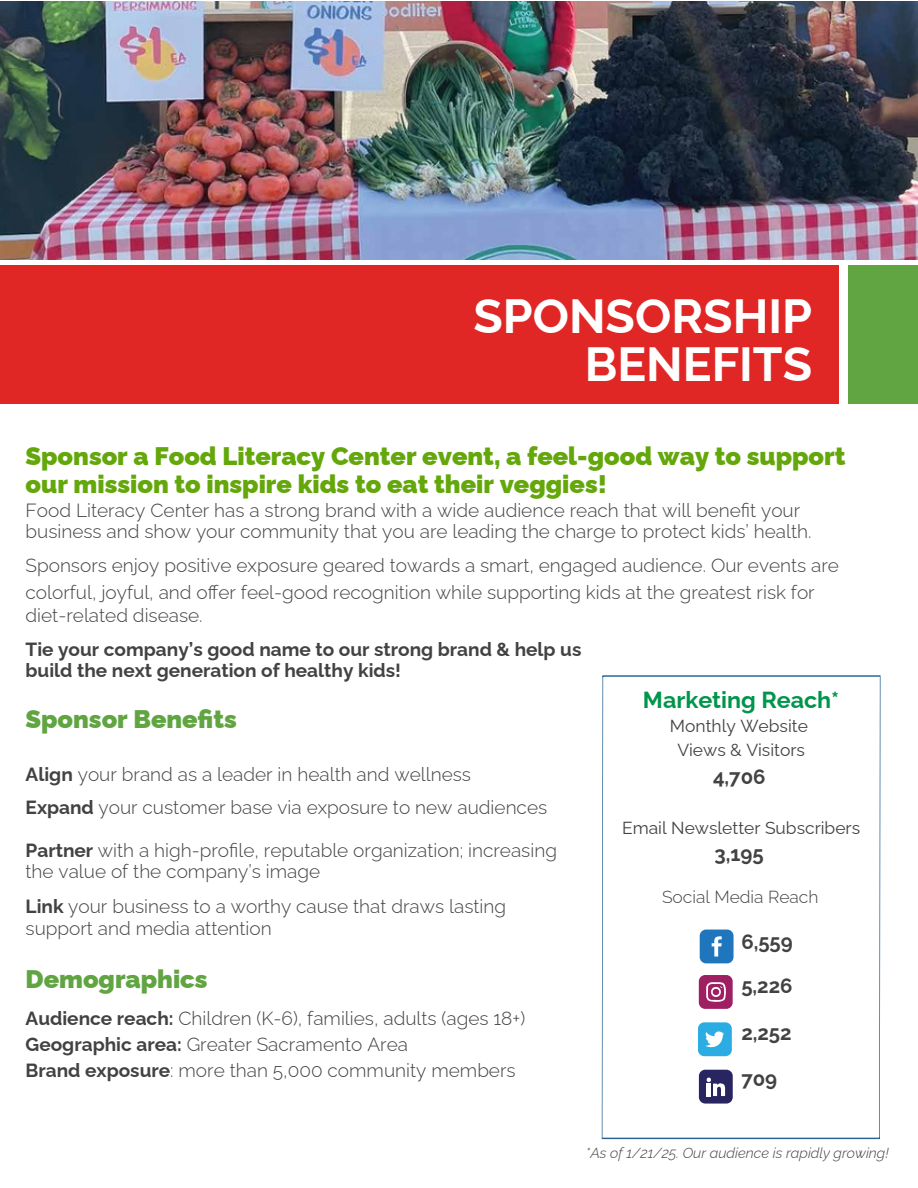
<style>
.page{position:relative;width:918px;height:1188px;background:#fff}
.page>*{position:absolute;margin:0;border:0;box-sizing:border-box;transform-origin:0 0}
.t1{font:700 48px/48px "Raleway";color:#fff;text-align:right}
.t2{font:900 25.4px/28.6px "Raleway";color:#63a70a}
.t3{font:900 25.4px "Raleway";color:#61a543}
.t4{font:700 23.2px "Raleway";color:#00954c}
.t5{font:700 20.4px/43.6px "Raleway";color:#424143}
.t6{font:300 19px/26.2px "Raleway";color:#424143}
.t7{font:700 19px/34.4px "Raleway";color:#424143}
.t8{font:17.4px/24px "Raleway";color:#424143;text-align:center}
.t9{font:300 17.4px "Raleway";color:#424143}
.t10{font:italic 300 14.6px "Raleway";color:#424143}
.s1{font-weight:300}
.s2{font-weight:700}
</style>
<div class="page">
<div style="left:0;top:266px;width:839px;height:138px;background:#e02726"></div>
<div style="left:849px;top:266px;width:69px;height:138px;background:#61a543"></div>
<img style="left:0;top:1px;width:918px;height:258px">
<svg style="left:602px;top:675px;width:278px;height:464px"></svg>
<p class="t1" style="left:473px;top:292px;width:340px">SPONSORSHIP<br>BENEFITS</p>
<h2 class="t2" style="left:26px;top:442px;width:821px">Sponsor a Food Literacy Center event, a feel-good way to support our mission to inspire kids to eat their veggies!</h2>
<h5 class="t6" style="left:26px;top:500px;width:787px;line-height:21px">Food Literacy Center has a strong brand with a wide audience reach that will benefit your business and show your community that you are leading the charge to protect kids’ health.</h5>
<h5 class="t6" style="left:26px;top:552px;width:815px;line-height:27px">Sponsors enjoy positive exposure geared towards a smart, engaged audience. Our events are colorful, joyful, and offer feel-good recognition while supporting kids at the greatest risk for</h5>
<h5 class="t7" style="left:26px;top:598px;width:557px"><span class="s1">diet-related disease.<br></span>Tie your company’s good name to our strong brand &amp; help us</h5>
<h5 class="t7" style="left:26px;top:654px;width:377px">build the next generation of healthy kids!</h5>
<h3 class="t3" style="left:26px;top:705px;width:213px">Sponsor Benefits</h3>
<h4 class="t4" style="left:643px;top:686px;width:198px">Marketing Reach*</h4>
<h4 class="t8" style="left:670px;top:714px;width:139px">Monthly Website<br>Views &amp; Visitors</h4>
<h2 class="t6" style="left:26px;top:761px;width:447px"><span class="s2">Align</span> your brand as a leader in health and wellness</h2>
<h2 class="t6" style="left:26px;top:794px;width:523px"><span class="s2">Expand</span> your customer base via exposure to new audiences</h2>
<h5 class="t6" style="left:26px;top:840px;width:533px;line-height:21.4px"><span class="s2">Partner</span> with a high-profile, reputable organization; increasing the value of the company’s image</h5>
<h3 class="t6" style="left:26px;top:895px;width:482px;line-height:22.6px"><span class="s2">Link</span> your business to a worthy cause that draws lasting support and media attention</h3>
<h1 class="t3" style="left:26px;top:964px;width:184px">Demographics</h1>
<h4 class="t6" style="left:26px;top:1005px;width:501px"><span class="s2">Audience reach:</span> Children (K-6), families, adults (ages 18+)<br><span class="s2">Geographic area:</span> Greater Sacramento Area<br><span class="s2">Brand exposure</span>: more than 5,000 community members</h4>
<p class="t5" style="left:713px;top:755px;width:54px">4,706</p>
<h2 class="t8" style="left:622px;top:816px;width:239px">Email Newsletter Subscribers</h2>
<h3 class="t5" style="left:714px;top:832px;width:51px">3,195</h3>
<h5 class="t9" style="left:662px;top:887px;width:158px">Social Media Reach</h5>
<h4 class="t5" style="left:741px;top:920px;width:53px">6,559<br>5,226</h4>
<h4 class="t5" style="left:741px;top:1011px;width:52px">2,252</h4>
<h4 class="t5" style="left:741px;top:1057px;width:37px">709</h4>
<h4 class="t10" style="left:586px;top:1145px;width:304px">*As of 1/21/25. Our audience is rapidly growing!</h4>
</div>
